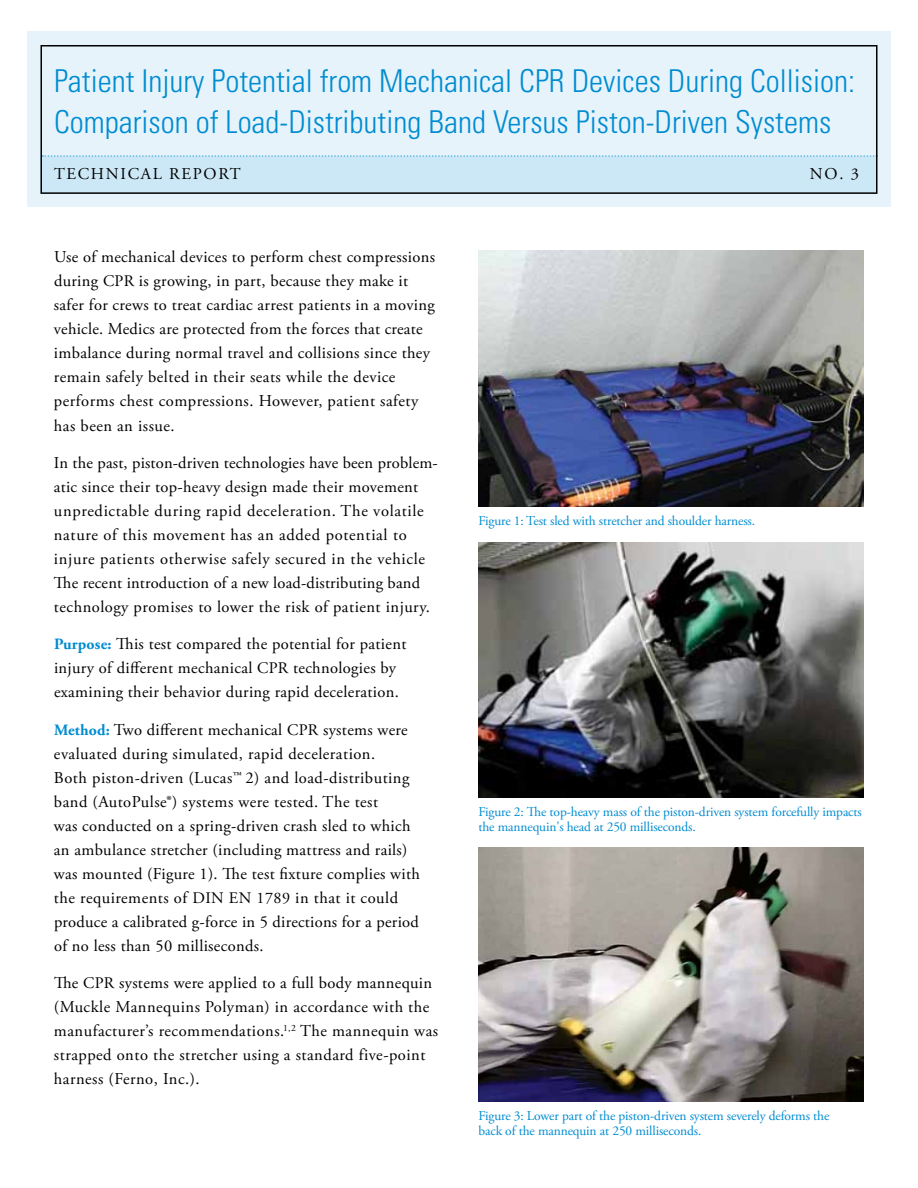
<style>
.page{position:relative;width:918px;height:1188px;background:#fff}
.page>*{position:absolute;margin:0;border:0;box-sizing:border-box;transform-origin:0 0}
.t1{font:300 condensed 31.5px/40.5px "Univers";color:#008cd1}
.t2{font:16.5px/24px "Adobe Garamond Pro";letter-spacing:.02em;color:#000}
.t3{font:16.5px "Adobe Garamond Pro";letter-spacing:.1em;color:#000}
.t4{font:13.5px/15px "Adobe Garamond Pro";letter-spacing:-.01em;color:#008cd1}
.s1{font-size:16.2px}
.s2{font-weight:700;font-size:15.75px;color:#008cd1}
</style>
<div class="page">
<div style="left:27px;top:32px;width:864px;height:175px;background:#e6f3fa"></div>
<div style="left:40px;top:156px;width:838px;height:38px;background:#cce8f6"></div>
<svg style="left:43px;top:155px;width:832px;height:2px"></svg>
<div style="left:40px;top:45px;width:838px;height:149px;border:2px solid #000"></div>
<img style="left:478px;top:848px;width:386px;height:254px">
<img style="left:478px;top:251px;width:386px;height:255px">
<img style="left:478px;top:542px;width:386px;height:256px">
<h1 class="t1" style="left:54px;top:61px;width:803px">Patient Injury Potential from Mechanical CPR Devices During Collision:<br>Comparison of Load-Distributing Band Versus Piston-Driven Systems</h1>
<p class="t3" style="left:54px;top:164px;width:188px">TECHNICAL REPORT</p>
<p class="t2" style="left:810px;top:163px;width:51px">NO. 3</p>
<p class="t2" style="left:54px;top:246px;width:383px">Use of mechanical devices to perform chest compressions during <span class="s1">CPR</span> is growing, in part, because they make it safer for crews to treat cardiac arrest patients in a moving vehicle. Medics are protected from the forces that create imbalance during normal travel and collisions since they remain safely belted in their seats while the device performs chest compressions. However, patient safety has been an issue.</p>
<p class="t2" style="left:54px;top:451px;width:385px">In the past, piston-driven technologies have been problem&shy;atic since their top-heavy design made their movement unpredictable during rapid deceleration. The volatile nature of this movement has an added potential to injure patients otherwise safely secured in the vehicle The recent introduction of a new load-distributing band technology promises to lower the risk of patient injury.</p>
<p class="t2" style="left:54px;top:633px;width:354px"><span class="s2">Purpose:</span> This test compared the potential for patient injury of different mechanical <span class="s1">CPR</span> technologies by examining their behavior during rapid deceleration.</p>
<p class="t2" style="left:54px;top:718px;width:368px"><span class="s2">Method:</span> Two different mechanical <span class="s1">CPR</span> systems were evaluated during simulated, rapid deceleration.<br>Both piston-driven (Lucas™ 2) and load-distributing band (AutoPulse®) systems were tested. The test<br>was conducted on a spring-driven crash sled to which an ambulance stretcher (including mattress and rails) was mounted (Figure 1). The test fixture complies with the requirements of <span class="s1">DIN EN 1789</span> in that it could produce a calibrated g-force in 5 directions for a period of no less than 50 milliseconds.</p>
<p class="t2" style="left:54px;top:972px;width:386px">The <span class="s1">CPR</span> systems were applied to a full body mannequin (Muckle Mannequins Polyman) in accordance with the manufacturer’s recommendations.<sup>1,2</sup> The mannequin was strapped onto the stretcher using a standard five-point harness (Ferno, Inc.).</p>
<p class="t4" style="left:478px;top:513px;width:278px">Figure 1: Test sled with stretcher and shoulder harness.</p>
<p class="t4" style="left:478px;top:805px;width:385px">Figure 2: The top-heavy mass of the piston-driven system forcefully impacts the mannequin's head at 250 milliseconds.</p>
<p class="t4" style="left:478px;top:1109px;width:352px">Figure 3: Lower part of the piston-driven system severely deforms the back of the mannequin at 250 milliseconds.</p>
</div>
